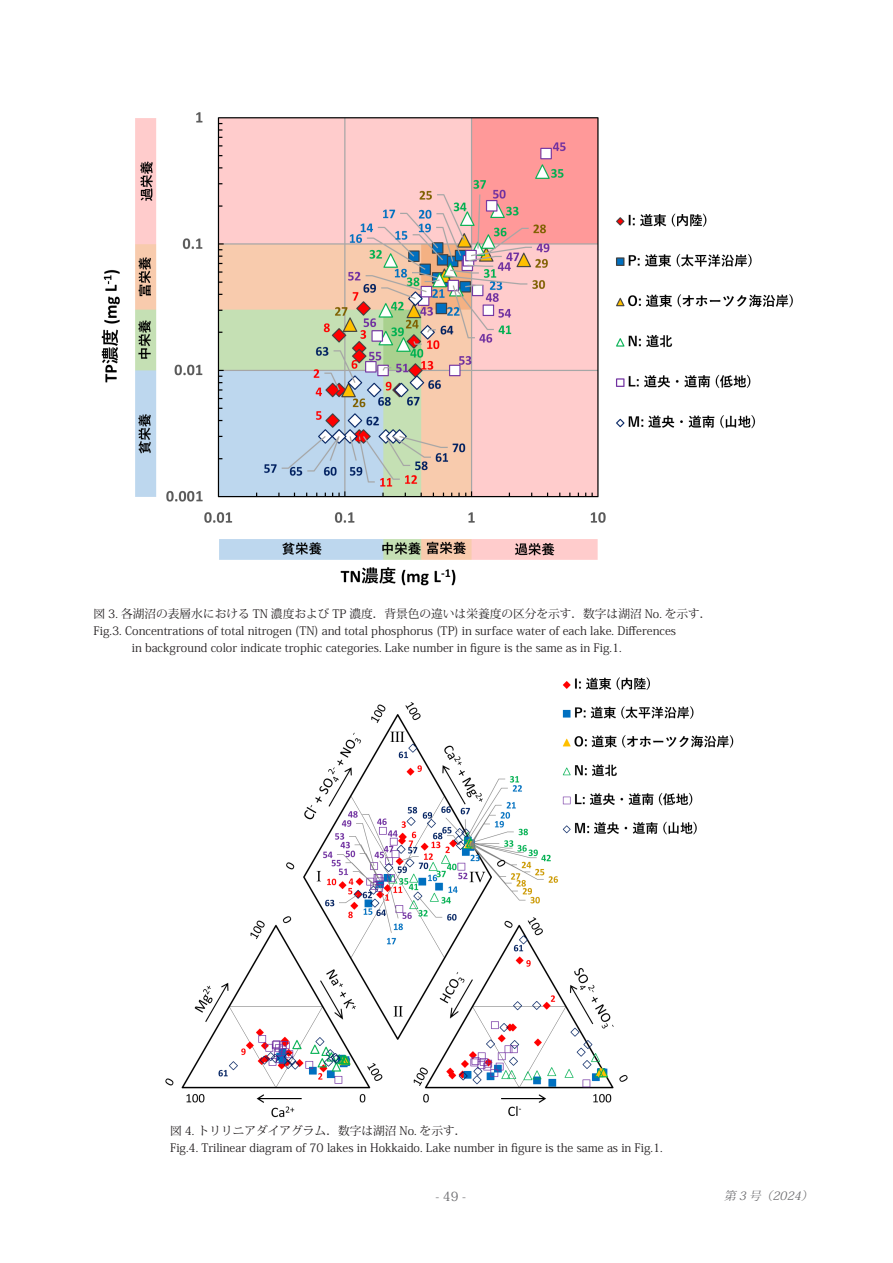
<style>
.page{position:relative;width:893px;height:1263px;background:#fff}
.page>*{position:absolute;margin:0;border:0;box-sizing:border-box;transform-origin:0 0}
.t1{font:12.75px "Koz Min Pr 6 N";color:#6b6b6e}
.論文_12注図表_1文字{font:11.7px/17px "Koz Min Pr 6 N";color:#231f20}
.t2{font:italic 11.7px "Koz Min Pr 6 N";color:#6b6b6e}
</style>
<div class="page">
<img style="left:165px;top:677px;width:569px;height:441px">
<img style="left:101px;top:112px;width:692px;height:474px">
<p class="論文_12注図表_1文字" style="left:94px;top:606px;width:620px">図 3. 各湖沼の表層水における TN 濃度および TP 濃度．背景色の違いは栄養度の区分を示す．数字は湖沼 No. を示す．</p>
<p class="論文_12注図表_1文字" style="left:132px;top:623px;width:546px;text-indent:-38px">Fig.3. Concentrations of total nitrogen (TN) and total phosphorus (TP) in surface water of each lake. Differences in background color indicate trophic categories. Lake number in figure is the same as in Fig.1.</p>
<p class="論文_12注図表_1文字" style="left:170px;top:1122px;width:298px">図 4. トリリニアダイアグラム．数字は湖沼 No. を示す．</p>
<p class="論文_12注図表_1文字" style="left:170px;top:1139px;width:494px">Fig.4. Trilinear diagram of 70 lakes in Hokkaido. Lake number in figure is the same as in Fig.1.</p>
<p class="t1" style="left:435px;top:1189px;width:32px">- 49 -</p>
<p class="t2" style="left:724px;top:1189px;width:94px">第 3 号（2024）</p>
</div>
